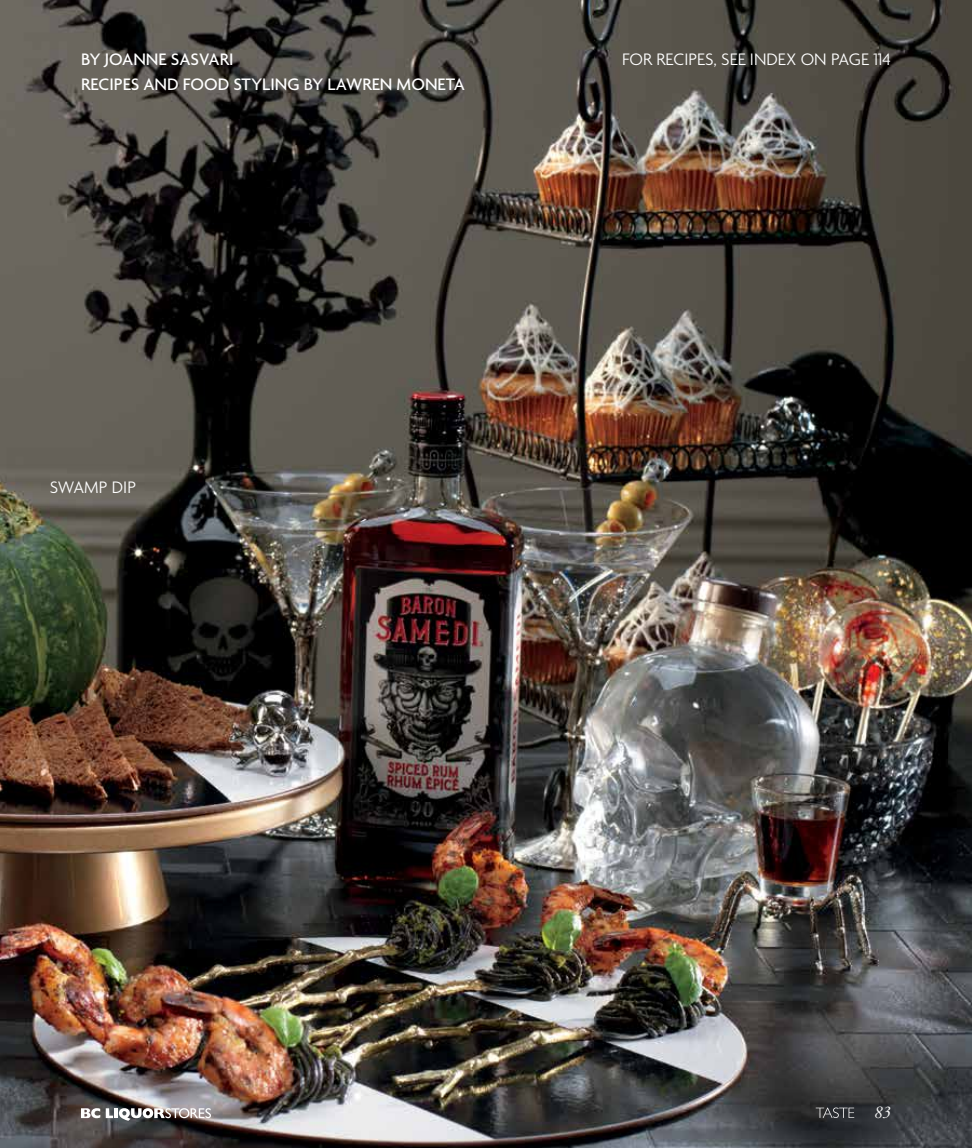
<style>
.page{position:relative;width:972px;height:1148px;background:#fff}
.page>*{position:absolute;margin:0;border:0;box-sizing:border-box;transform-origin:0 0}
.t1{font:500 18px/24.6px "Agenda";color:#fff}
.t2{font:300 18px "Agenda";color:#fff}
.t3{font:italic 18px "Bembo";color:#fff}
</style>
<div class="page">
<img style="left:0;top:0;width:972px;height:1148px">
<svg style="left:81px;top:1108px;width:19px;height:10px"></svg>
<svg style="left:106px;top:1108px;width:7px;height:10px"></svg>
<hr style="left:114px;top:1108px;width:4px;height:10px;background:#fff">
<svg style="left:119px;top:1108px;width:92px;height:12px"></svg>
<svg style="left:816px;top:1107px;width:38px;height:11px"></svg>
<p class="t1" style="left:81px;top:48px;width:385px">BY JOANNE SASVARI<br>RECIPES AND FOOD STYLING BY LAWREN MONETA</p>
<p class="t2" style="left:622px;top:50px;width:270px">FOR RECIPES, SEE INDEX ON PAGE 114</p>
<p class="t2" style="left:50px;top:478px;width:88px">SWAMP DIP</p>
<p class="t3" style="left:874px;top:1102px;width:19px">83</p>
</div>
